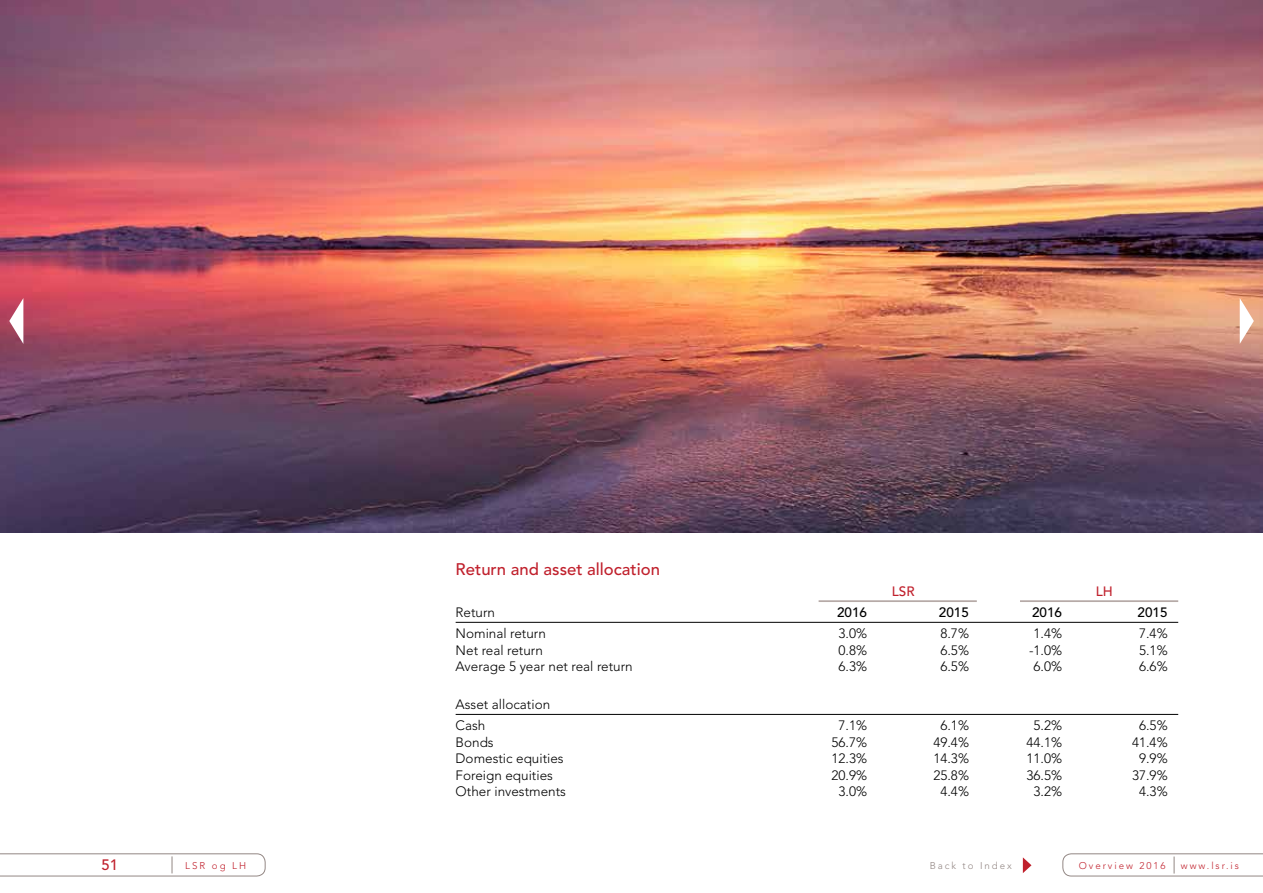
<style>
.page{position:relative;width:1263px;height:893px;background:#fff}
.page>*{position:absolute;margin:0;border:0;box-sizing:border-box;transform-origin:0 0}
.t1{font:500 16.65px "Avenir LT Std";color:#c0202c}
.t2{font:500 15px "Avenir LT Std";color:#c0202c}
.t3{font:300 13.5px/21.5px "Avenir LT Std";color:#000}
.t4{font:500 13.5px "Avenir LT Std";color:#000}
.t5{font:500 13.5px "Avenir LT Std";color:#c0202c}
.t6{font:300 9.75px "Avenir LT Std";letter-spacing:.2em;color:#c0202c}
.t7{font:300 9.75px "Avenir LT Std";letter-spacing:.2em;color:#938784}
</style>
<div class="page">
<svg style="left:1063px;top:854px;width:200px;height:22px"></svg>
<svg style="left:1023px;top:857px;width:8px;height:16px"></svg>
<svg style="left:0;top:854px;width:265px;height:22px"></svg>
<img style="left:0;top:0;width:1263px;height:533px">
<img style="left:1221px;top:109px;width:42px;height:424px">
<hr style="left:456px;top:622px;width:722px;height:1px;background:#000">
<hr style="left:456px;top:714px;width:722px;height:1px;background:#000">
<hr style="left:1020px;top:600px;width:158px;height:2px;background:#b6aaa7">
<hr style="left:819px;top:600px;width:158px;height:2px;background:#b6aaa7">
<svg style="left:0;top:109px;width:40px;height:424px"></svg>
<p class="t1" style="left:456px;top:559px;width:206px">Return and asset allocation</p>
<p class="t5" style="left:892px;top:583px;width:24px">LSR</p>
<p class="t5" style="left:1096px;top:583px;width:19px">LH</p>
<p class="t3" style="left:456px;top:602px;width:41px">Return</p>
<p class="t4" style="left:837px;top:604px;width:32px">2016</p>
<p class="t4" style="left:939px;top:604px;width:32px">2015</p>
<p class="t4" style="left:1032px;top:604px;width:32px">2016</p>
<p class="t4" style="left:1137px;top:604px;width:32px">2015</p>
<p class="t3" style="left:456px;top:623px;width:92px">Nominal return</p>
<p class="t3" style="left:838px;top:623px;width:30px">3.0%</p>
<p class="t3" style="left:940px;top:623px;width:30px">8.7%</p>
<p class="t3" style="left:1033px;top:623px;width:30px">1.4%</p>
<p class="t3" style="left:1139px;top:623px;width:30px">7.4%</p>
<p class="t3" style="left:456px;top:639px;width:89px">Net real return</p>
<p class="t3" style="left:838px;top:639px;width:30px">0.8%</p>
<p class="t3" style="left:940px;top:639px;width:30px">6.5%</p>
<p class="t3" style="left:1029px;top:639px;width:35px">-1.0%</p>
<p class="t3" style="left:1139px;top:639px;width:30px">5.1%</p>
<p class="t3" style="left:456px;top:656px;width:179px">Average 5 year net real return</p>
<p class="t3" style="left:838px;top:656px;width:30px">6.3%</p>
<p class="t3" style="left:940px;top:656px;width:30px">6.5%</p>
<p class="t3" style="left:1033px;top:656px;width:30px">6.0%</p>
<p class="t3" style="left:1139px;top:656px;width:30px">6.6%</p>
<p class="t3" style="left:456px;top:694px;width:96px">Asset allocation<br>Cash</p>
<p class="t3" style="left:838px;top:715px;width:30px">7.1%</p>
<p class="t3" style="left:940px;top:715px;width:30px">6.1%</p>
<p class="t3" style="left:1033px;top:715px;width:30px">5.2%</p>
<p class="t3" style="left:1139px;top:715px;width:30px">6.5%</p>
<p class="t3" style="left:456px;top:732px;width:40px">Bonds</p>
<p class="t3" style="left:831px;top:732px;width:37px">56.7%</p>
<p class="t3" style="left:933px;top:732px;width:37px">49.4%</p>
<p class="t3" style="left:1026px;top:732px;width:37px">44.1%</p>
<p class="t3" style="left:1132px;top:732px;width:37px">41.4%</p>
<p class="t3" style="left:456px;top:748px;width:110px">Domestic equities</p>
<p class="t3" style="left:831px;top:748px;width:37px">12.3%</p>
<p class="t3" style="left:933px;top:748px;width:37px">14.3%</p>
<p class="t3" style="left:1026px;top:748px;width:37px">11.0%</p>
<p class="t3" style="left:1139px;top:748px;width:30px">9.9%</p>
<p class="t3" style="left:456px;top:765px;width:99px">Foreign equities</p>
<p class="t3" style="left:831px;top:765px;width:37px">20.9%</p>
<p class="t3" style="left:933px;top:765px;width:37px">25.8%</p>
<p class="t3" style="left:1026px;top:765px;width:37px">36.5%</p>
<p class="t3" style="left:1132px;top:765px;width:37px">37.9%</p>
<p class="t3" style="left:456px;top:781px;width:112px">Other investments</p>
<p class="t3" style="left:838px;top:781px;width:30px">3.0%</p>
<p class="t3" style="left:940px;top:781px;width:30px">4.4%</p>
<p class="t3" style="left:1033px;top:781px;width:30px">3.2%</p>
<p class="t3" style="left:1139px;top:781px;width:30px">4.3%</p>
<p class="t2" style="left:102px;top:856px;width:18px">51</p>
<p class="t6" style="left:185px;top:860px;width:62px">LSR og LH</p>
<p class="t7" style="left:930px;top:860px;width:84px">Back to Index</p>
<p class="t6" style="left:1079px;top:860px;width:88px">Overview 2016</p>
<p class="t6" style="left:1181px;top:860px;width:60px">www.lsr.is</p>
</div>
